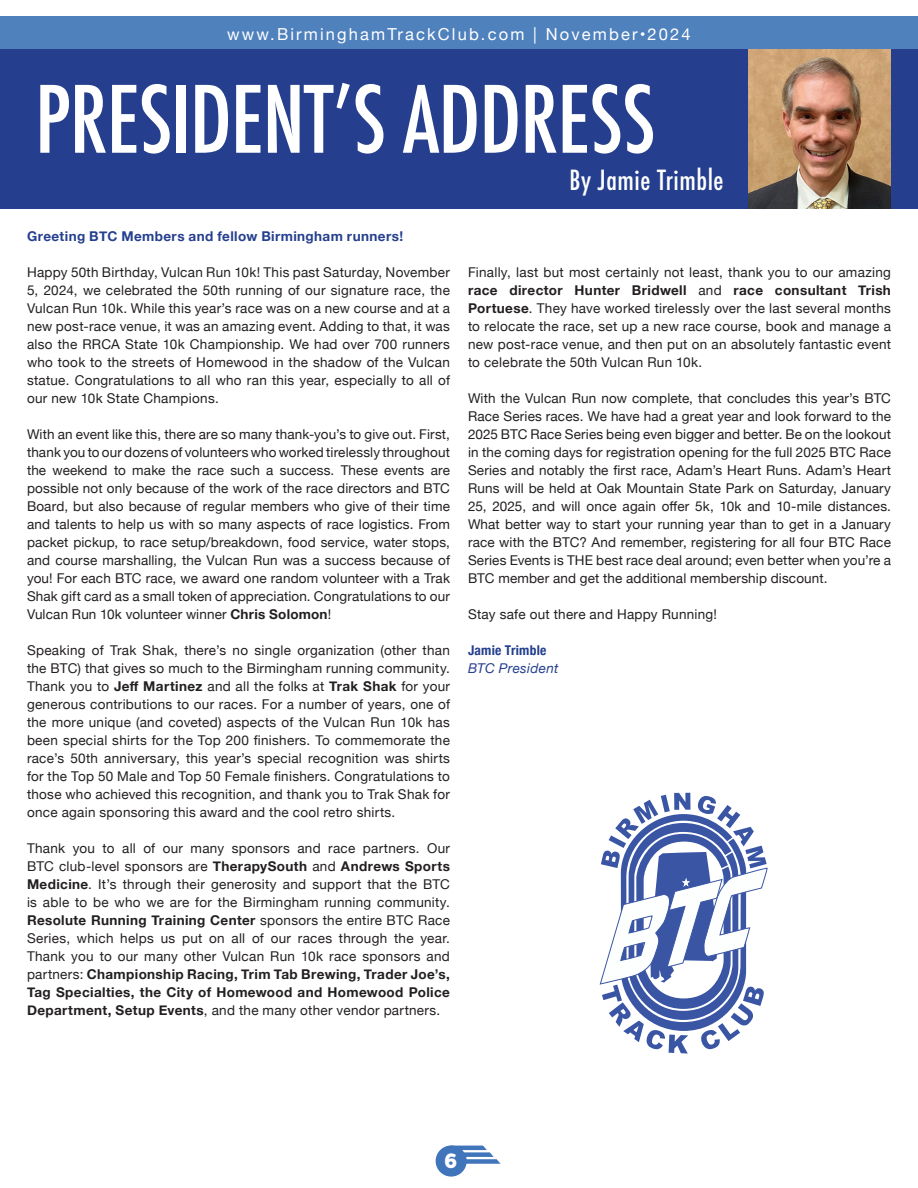
<style>
.page{position:relative;width:918px;height:1188px;background:#fff}
.page>*{position:absolute;margin:0;border:0;box-sizing:border-box;transform-origin:0 0}
.t1{font:500 condensed 90px "Futura";letter-spacing:-.01em;color:#fff}
.t2{font:500 condensed 27px "Futura";letter-spacing:.02em;color:#fff}
.t3{font:20.7px "Chunk Five";color:#fff}
.t4{font:16.5px "Helvetica Neue";letter-spacing:.13em;color:#fff}
.t5{font:13.5px/18px "Helvetica Neue";letter-spacing:.02em;color:#231f20;text-align:justify}
.t6{font:700 13.5px "Helvetica Neue";letter-spacing:.03em;color:#253f8e}
.t7{font:700 condensed 13.5px "Helvetica Neue";letter-spacing:.02em;color:#253f8e}
.t8{font:italic 13.5px "Helvetica Neue";letter-spacing:.02em;color:#253f8e}
.s1{font-weight:700}
</style>
<div class="page">
<div style="left:0;top:16px;width:918px;height:34px;background:#4f81bd"></div>
<div style="left:436px;top:1145px;width:31px;height:32px;background:#4175bb;border-radius:50%"></div>
<svg style="left:458px;top:1146px;width:43px;height:18px"></svg>
<div style="left:0;top:49px;width:918px;height:160px;background:#253f8e"></div>
<img style="left:748px;top:49px;width:143px;height:160px">
<svg style="left:600px;top:793px;width:167px;height:261px"></svg>
<p class="t4" style="left:227px;top:22px;width:465px">www.BirminghamTrackClub.com | November•2024</p>
<p class="t1" style="left:35px;top:62px;width:622px">PRESIDENT’S ADDRESS</p>
<p class="t6" style="left:27px;top:226px;width:378px">Greeting BTC Members and fellow Birmingham runners!</p>
<p class="t5" style="left:27px;top:264px;width:425px">Happy 50th Birthday, Vulcan Run 10k! This past Saturday, November 5, 2024, we celebrated the 50th running of our signature race, the Vulcan Run 10k. While this year’s race was on a new course and at a new post-race venue, it was an amazing event. Adding to that, it was also the RRCA State 10k Championship. We had over 700 runners who took to the streets of Homewood in the shadow of the Vulcan statue. Congratulations to all who ran this year, especially to all of our new 10k State Champions.</p>
<p class="t5" style="left:27px;top:426px;width:425px">With an event like this, there are so many thank-you’s to give out. First, thank you to our dozens of volunteers who worked tirelessly throughout the weekend to make the race such a success. These events are possible not only because of the work of the race directors and BTC Board, but also because of regular members who give of their time and talents to help us with so many aspects of race logistics. From packet pickup, to race setup/breakdown, food service, water stops, and course marshalling, the Vulcan Run was a success because of you! For each BTC race, we award one random volunteer with a Trak Shak gift card as a small token of appreciation. Congratulations to our Vulcan Run 10k volunteer winner <span class="s1">Chris Solomon</span>!</p>
<p class="t5" style="left:27px;top:642px;width:425px">Speaking of Trak Shak, there’s no single organization (other than the BTC) that gives so much to the Birmingham running community.<br>Thank you to <span class="s1">Jeff Martinez</span> and all the folks at <span class="s1">Trak Shak</span> for your generous contributions to our races. For a number of years, one of the more unique (and coveted) aspects of the Vulcan Run 10k has been special shirts for the Top 200 finishers. To commemorate the race’s 50th anniversary, this year’s special recognition was shirts for the Top 50 Male and Top 50 Female finishers. Congratulations to those who achieved this recognition, and thank you to Trak Shak for once again sponsoring this award and the cool retro shirts.</p>
<p class="t5" style="left:27px;top:840px;width:425px">Thank you to all of our many sponsors and race partners. Our BTC club-level sponsors are <span class="s1">TherapySouth</span> and <span class="s1">Andrews Sports Medicine</span>. It’s through their generosity and support that the BTC is able to be who we are for the Birmingham running community.<br><span class="s1">Resolute Running Training Center</span> sponsors the entire BTC Race Series, which helps us put on all of our races through the year.<br>Thank you to our many other Vulcan Run 10k race sponsors and partners: <span class="s1">Championship Racing, Trim Tab Brewing, Trader Joe’s, Tag Specialties, the City of Homewood and Homewood Police Department, Setup Events</span>, and the many other vendor partners.</p>
<p class="t2" style="left:570px;top:162px;width:155px">By Jamie Trimble</p>
<p class="t5" style="left:468px;top:264px;width:425px">Finally, last but most certainly not least, thank you to our amazing <span class="s1">race director Hunter Bridwell</span> and <span class="s1">race consultant Trish Portuese</span>. They have worked tirelessly over the last several months to relocate the race, set up a new race course, book and manage a new post-race venue, and then put on an absolutely fantastic event to celebrate the 50th Vulcan Run 10k.</p>
<p class="t5" style="left:468px;top:390px;width:425px">With the Vulcan Run now complete, that concludes this year’s BTC Race Series races. We have had a great year and look forward to the 2025 BTC Race Series being even bigger and better. Be on the lookout in the coming days for registration opening for the full 2025 BTC Race Series and notably the first race, Adam’s Heart Runs. Adam’s Heart Runs will be held at Oak Mountain State Park on Saturday, January 25, 2025, and will once again offer 5k, 10k and 10-mile distances.<br>What better way to start your running year than to get in a January race with the BTC? And remember, registering for all four BTC Race Series Events is THE best race deal around; even better when you’re a BTC member and get the additional membership discount.</p>
<p class="t5" style="left:468px;top:606px;width:251px">Stay safe out there and Happy Running!</p>
<p class="t7" style="left:468px;top:639px;width:80px">Jamie Trimble</p>
<p class="t8" style="left:468px;top:659px;width:92px">BTC President</p>
<h3 class="t3" style="left:445px;top:1148px;width:14px">6</h3>
</div>
